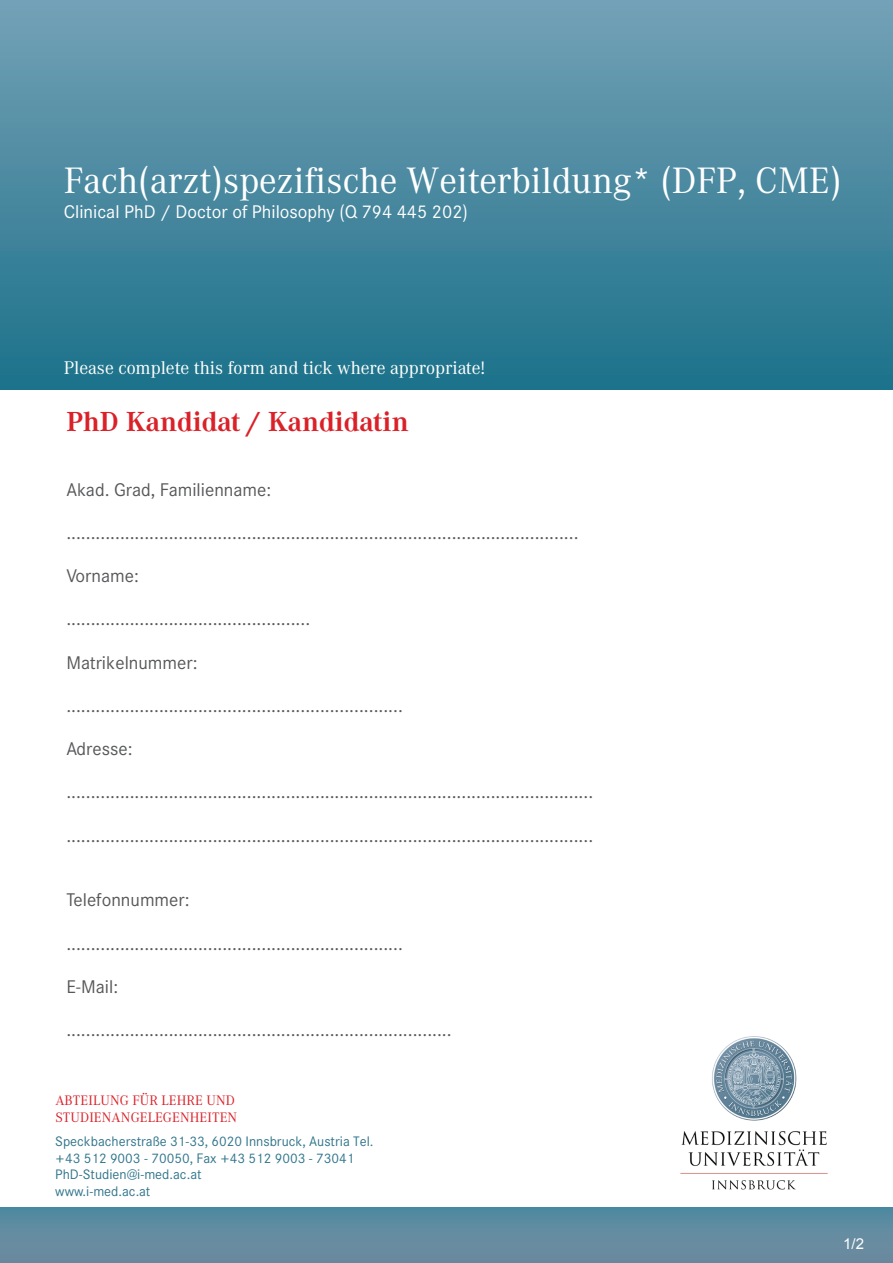
<style>
.page{position:relative;width:893px;height:1263px;background:#fff}
.page>*{position:absolute;margin:0;border:0;box-sizing:border-box;transform-origin:0 0}
.t1{font:36px "Corporate A";color:#fff}
.t2{font:700 27px "Corporate A";color:#da2128}
.t3{font:18px "Corporate S";color:#57585a}
.t4{font:18px "Corporate A";color:#fff}
.t5{font:18px "Corporate S";color:#fff}
.t6{font:15px "Arial";color:#fff}
.Fließtext_A4{font:13.5px/16.5px "Corporate S";color:#30758c}
.t7{font:13.5px/16.5px "Corporate A";letter-spacing:.01em;color:#da2128}
.s1{font-style:inherit}
</style>
<div class="page">
<div style="left:0;top:0;width:893px;height:389px;background:linear-gradient(to bottom,#75a1b6,#1c718a)"></div>
<div style="left:0;top:1208px;width:893px;height:55px;background:linear-gradient(to bottom,#538ba2,#708a9e)"></div>
<img style="left:680px;top:1036px;width:148px;height:154px">
<p class="t1" style="left:64px;top:159px;width:779px">Fach(arzt)spezifische Weiterbildung* (DFP, CME)</p>
<p class="t5" style="left:64px;top:201px;width:406px">Clinical PhD / Doctor of Philosophy (Q 794 445 202)</p>
<p class="t4" style="left:64px;top:357px;width:423px">Please complete this form and tick where appropriate!</p>
<p class="t2" style="left:66px;top:406px;width:344px">PhD Kandidat / Kandidatin</p>
<p class="t3" style="left:66px;top:479px;width:207px">Akad. Grad, Familienname:</p>
<p class="t3" style="left:66px;top:522px;width:514px">.........................................................................................................</p>
<p class="t3" style="left:66px;top:565px;width:74px">Vorname:</p>
<p class="t3" style="left:66px;top:609px;width:245px">..................................................</p>
<p class="t3" style="left:66px;top:652px;width:133px">Matrikelnummer:</p>
<p class="t3" style="left:66px;top:695px;width:338px">.....................................................................</p>
<p class="t3" style="left:66px;top:738px;width:68px">Adresse:</p>
<p class="t3" style="left:66px;top:781px;width:528px">............................................................................................................</p>
<p class="t3" style="left:66px;top:825px;width:528px">............................................................................................................</p>
<p class="t3" style="left:66px;top:889px;width:125px">Telefonnummer:</p>
<p class="t3" style="left:66px;top:933px;width:338px">.....................................................................</p>
<p class="t3" style="left:66px;top:976px;width:53px">E-Mail:</p>
<p class="t3" style="left:66px;top:1019px;width:387px">...............................................................................</p>
<p class="t7" style="left:55px;top:1092px;width:183px">ABTEILUNG FÜR LEHRE UND<br>STUDIENANGELEGENHEITEN</p>
<p class="Fließtext_A4" style="left:55px;top:1133px;width:320px">Speckbacherstraße 31-33, 6020 Innsbruck, Austria Tel. +43 512 9003 - 70050, Fax +43 512 9003 - 73041<br>PhD-Studien@i-med.ac.at<br>www.i-med.ac.at</p>
<p class="t6" style="left:843px;top:1234px;width:22px"><span class="s1">1</span>/2</p>
</div>
